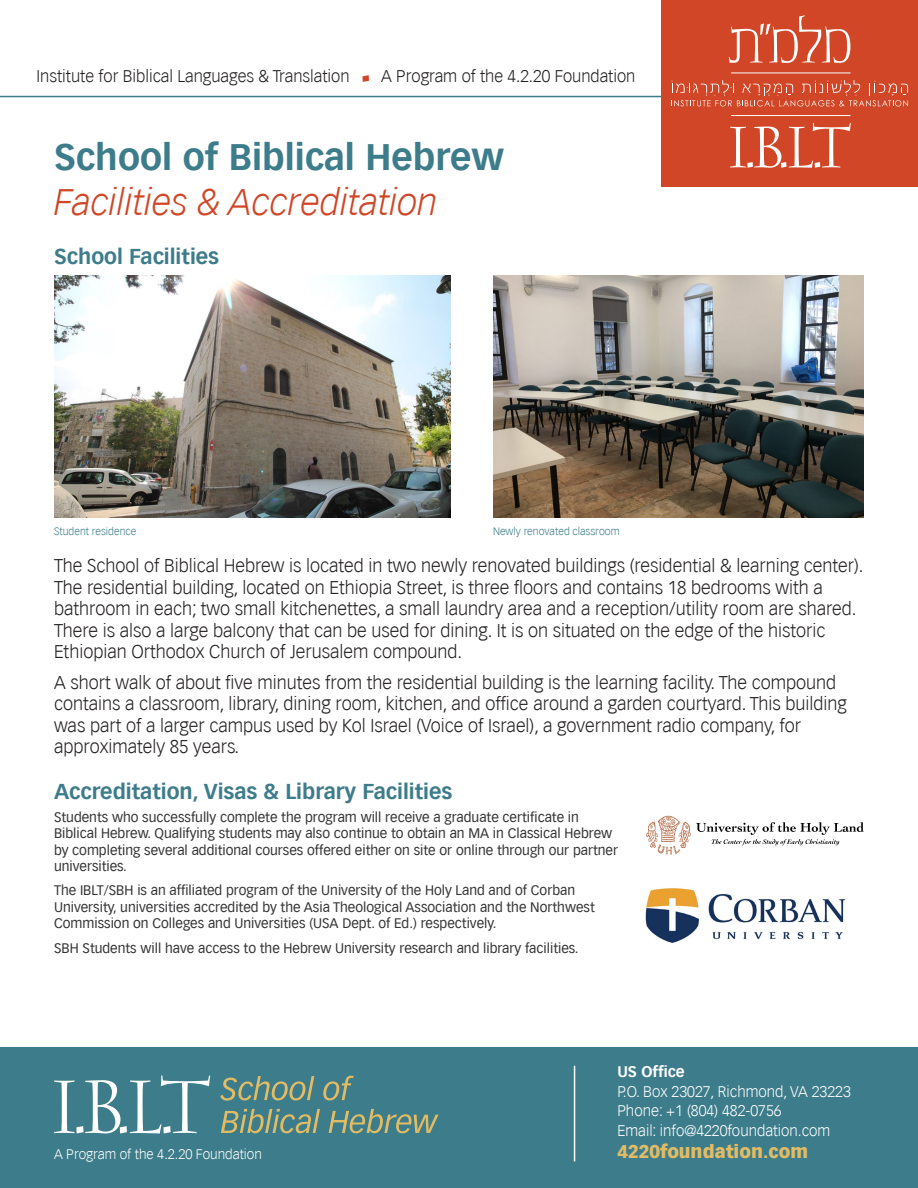
<style>
.page{position:relative;width:918px;height:1188px;background:#fff}
.page>*{position:absolute;margin:0;border:0;box-sizing:border-box;transform-origin:0 0}
.heading{font:italic 300 36px "Vectora LT";color:#d04627}
.heading-2{font:700 36px "Vectora LT";color:#3d7c8a}
.Green_14pt_Bold_-_wi{font:700 21px "Vectora LT";color:#3d7c8a}
.Copy{font:300 18px/21.6px "Vectora LT";color:#231f20}
.t1{font:900 18px "Vectora LT";color:#e1bc64}
.t2{font:300 16.5px "Vectora LT";color:#231f20}
.t3{font:300 15px/19.5px "Vectora LT";color:#fff}
.t4{font:700 15px "Vectora LT";color:#fff}
.Copy_-_11{font:13.5px/16.2px "Vectora LT";color:#353436}
.t5{font:300 13.5px "Vectora LT";color:#fff}
.Picture_Captions{font:300 10.5px "Vectora LT";color:#3d7c8a}
</style>
<div class="page">
<div style="left:0;top:1047px;width:918px;height:141px;background:#3d7c8a"></div>
<hr style="left:0;top:96px;width:918px;height:1px;background:#3d7c8a">
<svg style="left:54px;top:1075px;width:156px;height:59px"></svg>
<hr style="left:574px;top:1066px;width:1px;height:95px;background:#fff">
<svg style="left:220px;top:1076px;width:94px;height:25px"></svg>
<svg style="left:323px;top:1076px;width:31px;height:24px"></svg>
<svg style="left:221px;top:1109px;width:99px;height:24px"></svg>
<svg style="left:329px;top:1109px;width:109px;height:24px"></svg>
<div style="left:661px;top:0;width:257px;height:187px;background:#d04627"></div>
<svg style="left:729px;top:15px;width:121px;height:48px"></svg>
<svg style="left:730px;top:123px;width:121px;height:45px"></svg>
<hr style="left:731px;top:73px;width:120px;height:1px;background:#fff">
<hr style="left:731px;top:115px;width:120px;height:1px;background:#fff">
<svg style="left:672px;top:80px;width:236px;height:26px"></svg>
<svg style="left:362px;top:75px;width:7px;height:7px"></svg>
<img style="left:54px;top:275px;width:396px;height:243px">
<img style="left:493px;top:275px;width:371px;height:243px">
<img style="left:646px;top:815px;width:45px;height:40px">
<svg style="left:696px;top:822px;width:168px;height:23px"></svg>
<img style="left:645px;top:888px;width:201px;height:55px">
<p class="t2" style="left:37px;top:67px;width:315px">Institute for Biblical Languages &amp; Translation</p>
<p class="t2" style="left:381px;top:67px;width:256px">A Program of the 4.2.20 Foundation</p>
<p class="heading-2" style="left:54px;top:135px;width:452px">School of Biblical Hebrew</p>
<p class="heading" style="left:54px;top:181px;width:385px">Facilities &amp; Accreditation</p>
<p class="Green_14pt_Bold_-_wi" style="left:54px;top:244px;width:167px">School Facilities</p>
<p class="Picture_Captions" style="left:54px;top:525px;width:84px">Student residence</p>
<p class="Picture_Captions" style="left:493px;top:525px;width:128px">Newly renovated classroom</p>
<p class="Copy" style="left:54px;top:555px;width:811px">The School of Biblical Hebrew is located in two newly renovated buildings (residential &amp; learning center .( The residential building, located on Ethiopia Street is, three floors and contains 18 bedrooms with a bathroom in each; two small kitchenettes a, small laundry area and a reception/utility room are shared.<br>There is also a large balcony that can be used for dining isIt. on situated on the edge of the historic Ethiopian Orthodox Church of Jerusalem compound.</p>
<p class="Copy" style="left:54px;top:672px;width:794px">A short walk of about five minutes from the residential building is the learning facility. The compound contains a classroom, library, dining room, kitchen, and office around a garden courtyard. This building was part of a larger campus used by Kol Israel (Voice of Israel a,) government radio company, for approximately 85 years.</p>
<p class="Green_14pt_Bold_-_wi" style="left:54px;top:779px;width:400px">Accreditation, Visas &amp; Library Facilities</p>
<p class="Copy_-_11" style="left:54px;top:809px;width:566px">Students who successfully complete the program will receive a graduate certificate in Biblical Hebrew. Qualifying students may also continue to obtain an MA in Classical Hebrew by completing several additional courses offered either on site or online through our partner universities.</p>
<p class="Copy_-_11" style="left:54px;top:883px;width:542px">The IBLT/SBH is an affiliated program of the University of the Holy Land and of Corban<br>University, universities accredited by the Asia Theological Association and the Northwest<br>Commission on Colleges and Universities (USA Dept. of Ed ) . respectively.</p>
<p class="Copy_-_11" style="left:54px;top:940px;width:526px">SBH Students will have access to the Hebrew University research and library facilities.</p>
<p class="t5" style="left:54px;top:1146px;width:209px">A Program of the 4.2.20 Foundation</p>
<p class="t4" style="left:617px;top:1063px;width:69px">US Office</p>
<p class="t3" style="left:617px;top:1082px;width:235px">O. P . Box 23027, Richmond, VA 23223<br>Phone: +1 )804( 482-0756<br>Email: info@4220foundation.com</p>
<p class="t1" style="left:617px;top:1140px;width:192px">4220foundation.com</p>
</div>
